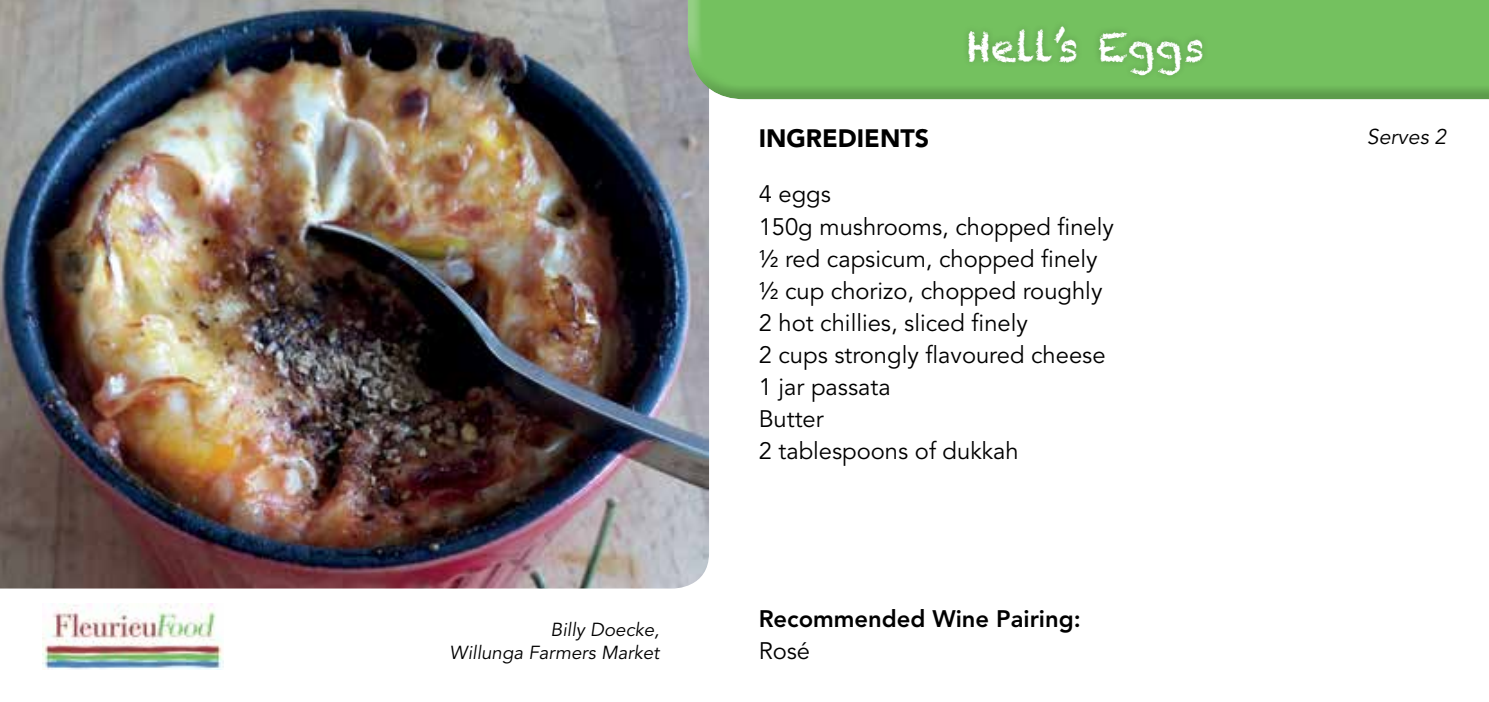
<style>
.page{position:relative;width:1489px;height:702px;background:#fff}
.page>*{position:absolute;margin:0;border:0;box-sizing:border-box;transform-origin:0 0}
.t1{font:40px "Chalkduster";color:#fff}
.t2{font:900 25px "Avenir";color:#000}
.t3{font:23.75px/32px "Avenir";color:#000}
.t4{font:800 23.75px "Avenir";color:#000}
.t5{font:italic 21.25px "Avenir";color:#000}
.t6{font:italic 18.75px/23.8px "Avenir";color:#000;text-align:right}
</style>
<div class="page">
<img style="left:42px;top:603px;width:182px;height:66px">
<img style="left:0;top:0;width:709px;height:588px">
<div style="left:685px;top:0;width:803px;height:101px;background:#000;opacity:.2"></div>
<div style="left:961px;top:19px;width:248px;height:63px;background:#000;opacity:.2"></div>
<p class="t6" style="left:449px;top:618px;width:211px">Billy Doecke,<br>Willunga Farmers Market</p>
<p class="t2" style="left:758px;top:123px;width:172px">INGREDIENTS</p>
<h1 class="t1" style="left:966px;top:23px;width:239px">Hell’s Eggs</h1>
<p class="t3" style="left:758px;top:179px;width:357px">4 eggs<br>150g mushrooms, chopped finely ½ red capsicum, chopped finely ½ cup chorizo, chopped roughly<br>2 hot chillies, sliced finely<br>2 cups strongly flavoured cheese<br>1 jar passata<br>Butter<br>2 tablespoons of dukkah</p>
<p class="t4" style="left:758px;top:605px;width:323px">Recommended Wine Pairing:</p>
<p class="t3" style="left:758px;top:636px;width:53px">Rosé</p>
<p class="t5" style="left:1366px;top:124px;width:81px">Serves 2</p>
</div>
